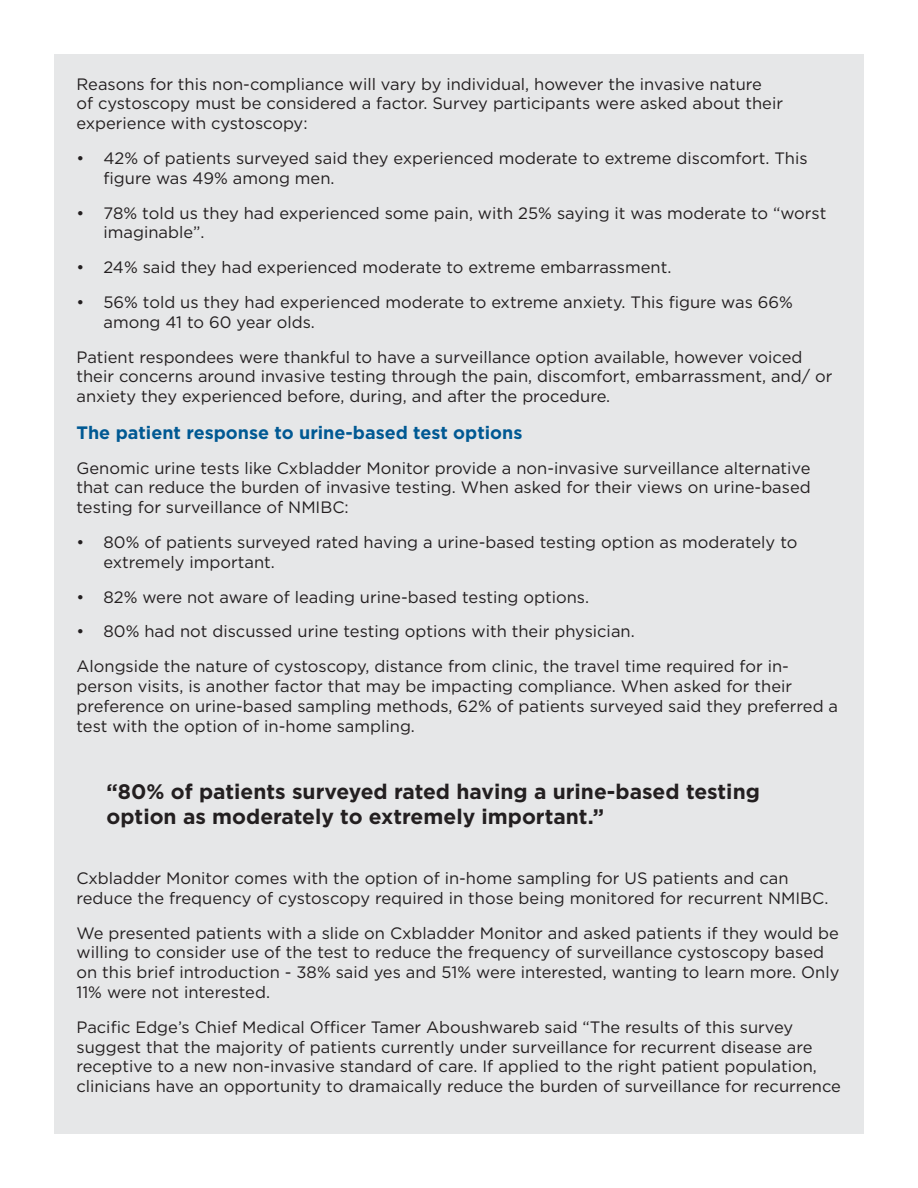
<style>
.page{position:relative;width:918px;height:1188px;background:#fff}
.page>*{position:absolute;margin:0;border:0;box-sizing:border-box;transform-origin:0 0}
.t1{font:700 21px/25.2px "Gotham";color:#231f20}
.t2{font:700 18px "Gotham";color:#005993}
.t3{font:16.5px/19.8px "Gotham";color:#231f20}
</style>
<div class="page">
<div style="left:54px;top:54px;width:810px;height:704px;background:#e6e7e8"></div>
<div style="left:54px;top:848px;width:810px;height:286px;background:#e6e7e8"></div>
<div style="left:54px;top:758px;width:810px;height:90px;background:#e6e7e8"></div>
<p class="t3" style="left:76px;top:74px;width:708px">Reasons for this non-compliance will vary by individual, however the invasive nature<br>of cystoscopy must be considered a factor. Survey participants were asked about their experience with cystoscopy:</p>
<p class="t3" style="left:104px;top:148px;width:706px;text-indent:-27px">• 42% of patients surveyed said they experienced moderate to extreme discomfort. This figure was 49% among men.</p>
<p class="t3" style="left:104px;top:203px;width:724px;text-indent:-27px">• 78% told us they had experienced some pain, with 25% saying it was moderate to “worst imaginable”.</p>
<p class="t3" style="left:76px;top:257px;width:596px">• 24% said they had experienced moderate to extreme embarrassment.</p>
<p class="t3" style="left:104px;top:292px;width:691px;text-indent:-27px">• 56% told us they had experienced moderate to extreme anxiety. This figure was 66% among 41 to 60 year olds.</p>
<p class="t3" style="left:76px;top:347px;width:757px">Patient respondees were thankful to have a surveillance option available, however voiced their concerns around invasive testing through the pain, discomfort, embarrassment, and/ or anxiety they experienced before, during, and after the procedure.</p>
<p class="t2" style="left:76px;top:421px;width:447px">The patient response to urine-based test options</p>
<p class="t3" style="left:76px;top:458px;width:736px;text-align:justify">Genomic urine tests like Cxbladder Monitor provide a non-invasive surveillance alternative that can reduce the burden of invasive testing. When asked for their views on urine-based testing for surveillance of NMIBC:</p>
<p class="t3" style="left:104px;top:532px;width:695px;text-indent:-27px">• 80% of patients surveyed rated having a urine-based testing option as moderately to extremely important.</p>
<p class="t3" style="left:76px;top:587px;width:514px">• 82% were not aware of leading urine-based testing options.</p>
<p class="t3" style="left:76px;top:621px;width:560px">• 80% had not discussed urine testing options with their physician.</p>
<p class="t3" style="left:76px;top:656px;width:763px">Alongside the nature of cystoscopy, distance from clinic, the travel time required for in&shy;person visits, is another factor that may be impacting compliance. When asked for their preference on urine-based sampling methods, 62% of patients surveyed said they preferred a test with the option of in-home sampling.</p>
<p class="t1" style="left:106px;top:778px;width:655px">“80% of patients surveyed rated having a urine-based testing option as moderately to extremely important.”</p>
<p class="t3" style="left:76px;top:868px;width:753px">Cxbladder Monitor comes with the option of in-home sampling for US patients and can reduce the frequency of cystoscopy required in those being monitored for recurrent NMIBC.</p>
<p class="t3" style="left:76px;top:922px;width:765px">We presented patients with a slide on Cxbladder Monitor and asked patients if they would be willing to consider use of the test to reduce the frequency of surveillance cystoscopy based on this brief introduction - 38% said yes and 51% were interested, wanting to learn more. Only 11% were not interested.</p>
<p class="t3" style="left:76px;top:1017px;width:766px">Pacific Edge’s Chief Medical Officer Tamer Aboushwareb said “The results of this survey suggest that the majority of patients currently under surveillance for recurrent disease are receptive to a new non-invasive standard of care. If applied to the right patient population, clinicians have an opportunity to dramaically reduce the burden of surveillance for recurrence</p>
</div>
